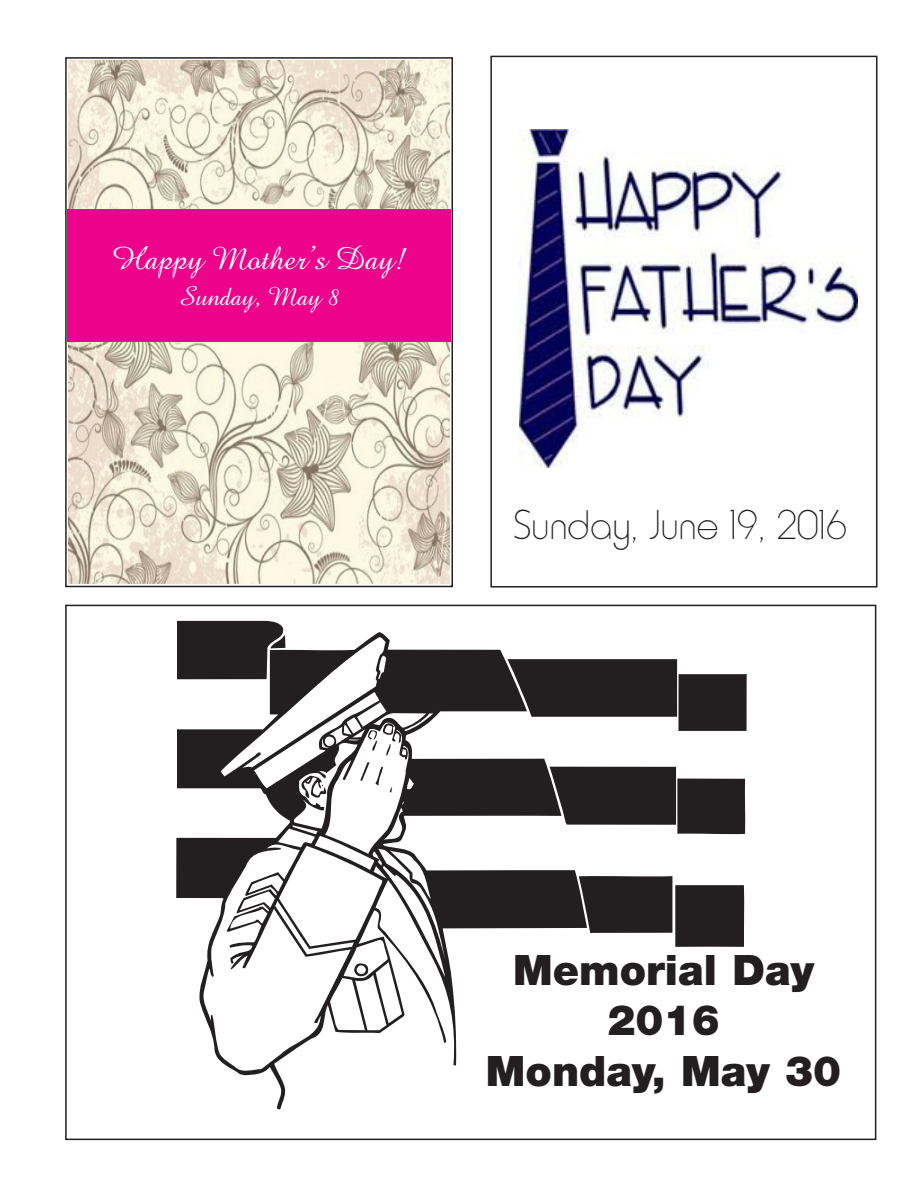
<style>
.page{position:relative;width:918px;height:1188px;background:#fff}
.page>*{position:absolute;margin:0;border:0;box-sizing:border-box;transform-origin:0 0}
.t1{font:900 42px/50.4px "Helvetica Neue";color:#231f20;text-align:center}
.t2{font:100 42px "Hammer";color:#231f20}
.t3{font:33px "Amazone BT";color:#fff}
.t4{font:27px "Amazone BT";color:#fff}
</style>
<div class="page">
<div style="left:65px;top:57px;width:388px;height:530px;border:2px solid #231f20"></div>
<div style="left:490px;top:56px;width:388px;height:532px;border:2px solid #231f20"></div>
<svg style="left:176px;top:649px;width:411px;height:461px"></svg>
<svg style="left:507px;top:659px;width:240px;height:72px"></svg>
<svg style="left:550px;top:767px;width:196px;height:68px"></svg>
<svg style="left:579px;top:876px;width:166px;height:71px"></svg>
<svg style="left:177px;top:621px;width:268px;height:453px"></svg>
<img style="left:69px;top:60px;width:380px;height:524px">
<div style="left:68px;top:209px;width:383px;height:133px;background:#ed028c"></div>
<img style="left:520px;top:130px;width:337px;height:337px">
<p class="t3" style="left:113px;top:238px;width:294px">Happy Mother’s Day!</p>
<p class="t4" style="left:178px;top:280px;width:164px">Sunday, May 8</p>
<p class="t2" style="left:514px;top:510px;width:335px">Sunday, June 19, 2016</p>
<p class="t1" style="left:486px;top:948px;width:357px">Memorial Day<br>2016<br>Monday, May 30</p>
</div>
